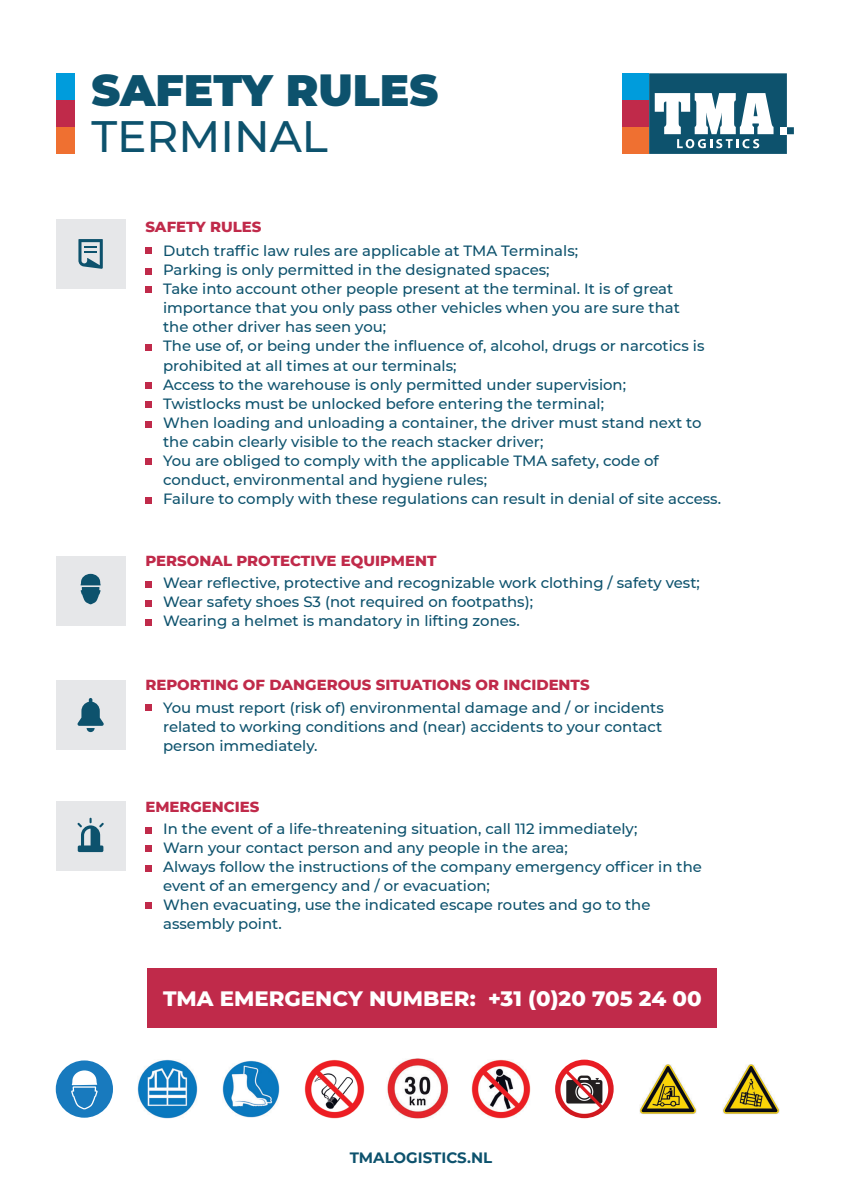
<style>
.page{position:relative;width:842px;height:1191px;background:#fff}
.page>*{position:absolute;margin:0;border:0;box-sizing:border-box;transform-origin:0 0}
.t1{font:900 43.9px "Montserrat";color:#0d526d}
.t2{font:500 43.9px "Montserrat";color:#0d526d}
.t3{font:800 21.3px "Montserrat";color:#fff}
.t4{font:700 15px "Montserrat";color:#0d526d}
.t5{font:500 14.9px/19.1px "Montserrat";color:#0d526d}
.t6{font:800 14.9px "Montserrat";color:#c02a4a}
</style>
<div class="page">
<div style="left:622px;top:73px;width:27px;height:27px;background:#009cdc"></div>
<div style="left:622px;top:100px;width:27px;height:27px;background:#c02a4a"></div>
<div style="left:622px;top:127px;width:27px;height:27px;background:#ef7031"></div>
<svg style="left:649px;top:73px;width:145px;height:81px"></svg>
<div style="left:56px;top:73px;width:19px;height:27px;background:#009cdc"></div>
<div style="left:56px;top:100px;width:19px;height:27px;background:#c02a4a"></div>
<div style="left:56px;top:127px;width:19px;height:27px;background:#ef7031"></div>
<div style="left:56px;top:219px;width:69px;height:70px;background:#e6e7e9"></div>
<div style="left:145px;top:286px;width:7px;height:7px;background:#c02a4a"></div>
<div style="left:145px;top:344px;width:7px;height:6px;background:#c02a4a"></div>
<div style="left:145px;top:401px;width:7px;height:6px;background:#c02a4a"></div>
<div style="left:145px;top:421px;width:7px;height:6px;background:#c02a4a"></div>
<div style="left:145px;top:458px;width:7px;height:6px;background:#c02a4a"></div>
<div style="left:145px;top:497px;width:7px;height:6px;background:#c02a4a"></div>
<div style="left:145px;top:382px;width:7px;height:6px;background:#c02a4a"></div>
<div style="left:145px;top:248px;width:7px;height:6px;background:#c02a4a"></div>
<div style="left:145px;top:268px;width:7px;height:6px;background:#c02a4a"></div>
<svg style="left:78px;top:239px;width:25px;height:30px"></svg>
<div style="left:56px;top:556px;width:69px;height:69px;background:#e6e7e9"></div>
<div style="left:145px;top:581px;width:7px;height:6px;background:#c02a4a"></div>
<div style="left:145px;top:600px;width:7px;height:7px;background:#c02a4a"></div>
<div style="left:145px;top:619px;width:7px;height:6px;background:#c02a4a"></div>
<svg style="left:81px;top:574px;width:20px;height:30px"></svg>
<div style="left:56px;top:680px;width:69px;height:70px;background:#e6e7e9"></div>
<div style="left:145px;top:704px;width:7px;height:6px;background:#c02a4a"></div>
<svg style="left:77px;top:698px;width:27px;height:34px"></svg>
<div style="left:56px;top:801px;width:69px;height:70px;background:#e6e7e9"></div>
<div style="left:145px;top:827px;width:7px;height:6px;background:#c02a4a"></div>
<div style="left:145px;top:845px;width:7px;height:6px;background:#c02a4a"></div>
<div style="left:145px;top:865px;width:7px;height:6px;background:#c02a4a"></div>
<div style="left:145px;top:902px;width:7px;height:6px;background:#c02a4a"></div>
<svg style="left:77px;top:817px;width:27px;height:35px"></svg>
<div style="left:147px;top:968px;width:569px;height:59px;background:#c02a4a"></div>
<div style="left:56px;top:1060px;width:57px;height:57px;background:#187abe;border-radius:50%"></div>
<svg style="left:71px;top:1070px;width:27px;height:39px"></svg>
<img style="left:138px;top:1059px;width:59px;height:59px">
<img style="left:222px;top:1060px;width:58px;height:57px">
<img style="left:305px;top:1059px;width:59px;height:59px">
<img style="left:387px;top:1058px;width:61px;height:61px">
<img style="left:471px;top:1059px;width:60px;height:59px">
<img style="left:639px;top:1064px;width:57px;height:50px">
<img style="left:722px;top:1064px;width:58px;height:50px">
<img style="left:555px;top:1059px;width:59px;height:59px;border-radius:29px">
<p class="t1" style="left:91px;top:57px;width:348px">SAFETY RULES</p>
<p class="t2" style="left:91px;top:105px;width:238px">TERMINAL</p>
<p class="t6" style="left:145px;top:216px;width:118px">SAFETY RULES</p>
<p class="t5" style="left:163px;top:240px;width:416px">Dutch traffic law rules are applicable at TMA Terminals;</p>
<p class="t5" style="left:163px;top:259px;width:388px">Parking is only permitted in the designated spaces;</p>
<p class="t5" style="left:163px;top:278px;width:512px">Take into account other people present at the terminal. It is of great</p>
<p class="t5" style="left:163px;top:298px;width:518px">importance that you only pass other vehicles when you are sure that</p>
<p class="t5" style="left:163px;top:317px;width:225px">the other driver has seen you;</p>
<p class="t5" style="left:163px;top:336px;width:543px">The use of, or being under the influence of, alcohol, drugs or narcotics is prohibited at all times at our terminals;</p>
<p class="t5" style="left:163px;top:374px;width:464px">Access to the warehouse is only permitted under supervision;</p>
<p class="t5" style="left:163px;top:393px;width:442px">Twistlocks must be unlocked before entering the terminal;</p>
<p class="t5" style="left:163px;top:412px;width:540px">When loading and unloading a container, the driver must stand next to the cabin clearly visible to the reach stacker driver;</p>
<p class="t5" style="left:163px;top:451px;width:497px">You are obliged to comply with the applicable TMA safety, code of</p>
<p class="t5" style="left:163px;top:470px;width:325px">conduct, environmental and hygiene rules;</p>
<p class="t5" style="left:163px;top:489px;width:559px">Failure to comply with these regulations can result in denial of site access.</p>
<p class="t6" style="left:145px;top:550px;width:293px">PERSONAL PROTECTIVE EQUIPMENT</p>
<p class="t5" style="left:163px;top:573px;width:538px">Wear reflective, protective and recognizable work clothing / safety vest;</p>
<p class="t5" style="left:163px;top:592px;width:371px">Wear safety shoes S3 (not required on footpaths);</p>
<p class="t5" style="left:163px;top:611px;width:358px">Wearing a helmet is mandatory in lifting zones.</p>
<p class="t6" style="left:145px;top:674px;width:446px">REPORTING OF DANGEROUS SITUATIONS OR INCIDENTS</p>
<p class="t5" style="left:163px;top:697px;width:502px">You must report (risk of) environmental damage and / or incidents</p>
<p class="t5" style="left:163px;top:716px;width:501px">related to working conditions and (near) accidents to your contact</p>
<p class="t5" style="left:163px;top:735px;width:156px">person immediately.</p>
<p class="t6" style="left:145px;top:795px;width:116px">EMERGENCIES</p>
<p class="t5" style="left:163px;top:818px;width:476px">In the event of a life-threatening situation, call 112 immediately;</p>
<p class="t5" style="left:163px;top:837px;width:406px">Warn your contact person and any people in the area;</p>
<p class="t5" style="left:163px;top:856px;width:540px">Always follow the instructions of the company emergency officer in the event of an emergency and / or evacuation;</p>
<p class="t5" style="left:163px;top:895px;width:489px">When evacuating, use the indicated escape routes and go to the</p>
<p class="t5" style="left:163px;top:914px;width:120px">assembly point.</p>
<p class="t3" style="left:163px;top:983px;width:540px">TMA EMERGENCY NUMBER: +31 (0)20 705 24 00</p>
<p class="t4" style="left:350px;top:1146px;width:144px">TMALOGISTICS.NL</p>
</div>
